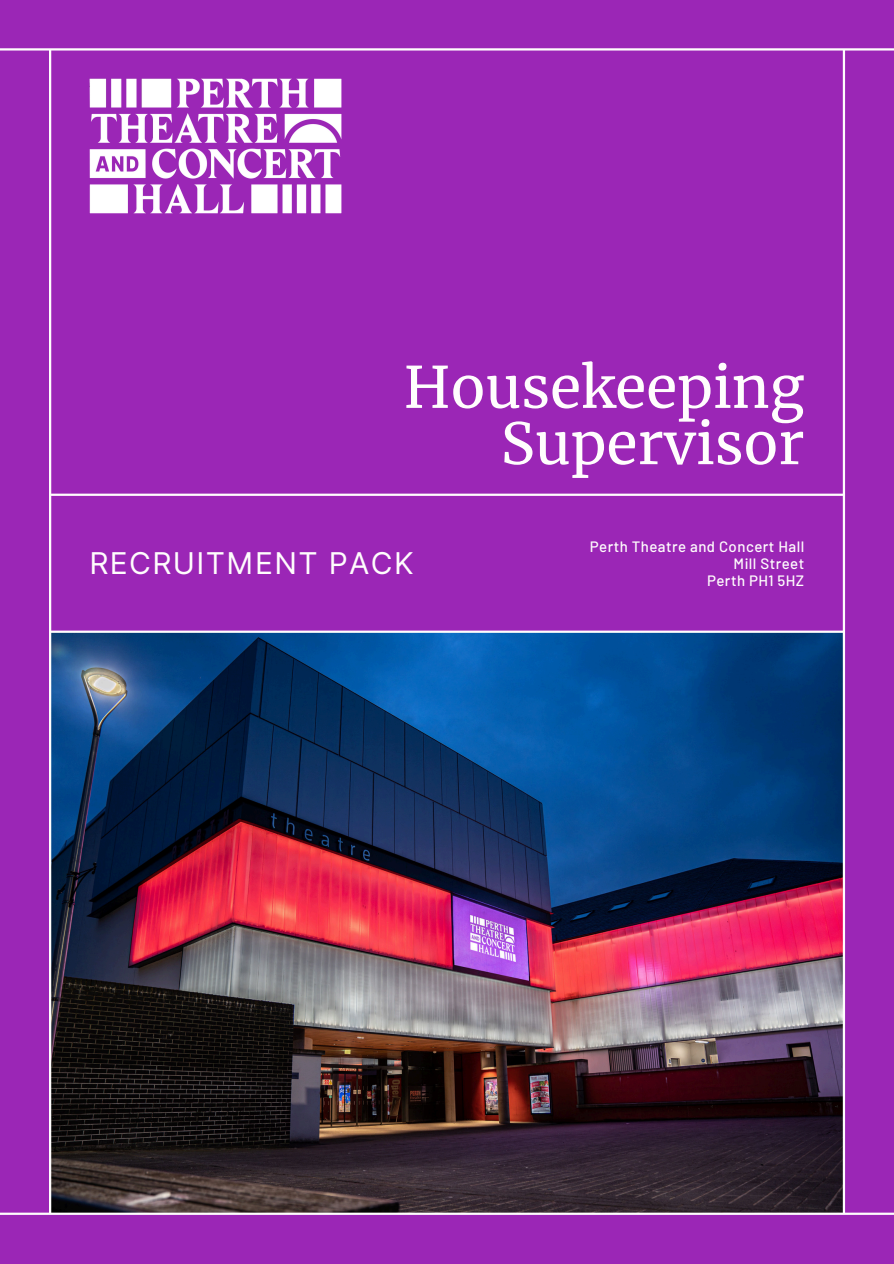
<style>
.page{position:relative;width:894px;height:1264px;background:#fff}
.page>*{position:absolute;margin:0;border:0;box-sizing:border-box;transform-origin:0 0}
.t1{font:56.85px/56.2px "Merriweather";color:#fffdfd;text-align:right}
.t2{font:30px "Inter";letter-spacing:.045em;color:#fffdfd}
.t3{font:500 15px "Barlow";letter-spacing:.03em;color:#fffdfd}
</style>
<div class="page">
<div style="left:0;top:0;width:893px;height:1263px;background:#9b26b6"></div>
<img style="left:51px;top:633px;width:791px;height:579px">
<hr style="left:49px;top:50px;width:2px;height:1163px;background:#fffdfd">
<hr style="left:842px;top:50px;width:2px;height:1163px;background:#fffdfd">
<hr style="left:0;top:1212px;width:893px;height:2px;background:#fffdfd">
<hr style="left:49px;top:630px;width:794px;height:3px;background:#fffdfd">
<hr style="left:49px;top:493px;width:794px;height:3px;background:#fffdfd">
<hr style="left:0;top:48px;width:893px;height:3px;background:#fffdfd">
<img style="left:16px;top:48px;width:399px;height:211px">
<p class="t1" style="left:403px;top:359px;width:402px">Housekeeping<br>Supervisor</p>
<h1 class="t2" style="left:89px;top:545px;width:325px">RECRUITMENT PACK</h1>
<p class="t3" style="left:589px;top:537px;width:216px">Perth Theatre and Concert Hall</p>
<p class="t3" style="left:733px;top:554px;width:72px">Mill Street</p>
<p class="t3" style="left:707px;top:570px;width:99px">Perth PH1 5HZ</p>
</div>
